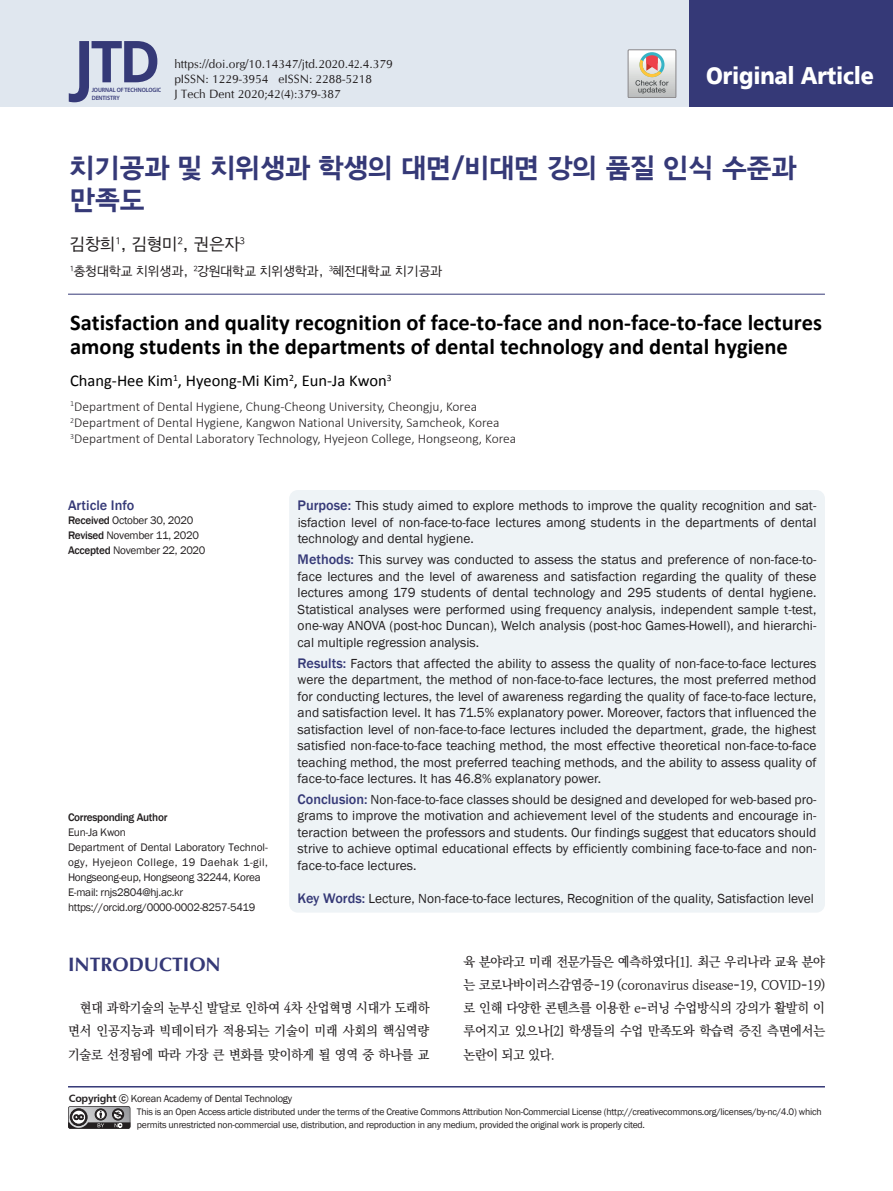
<style>
.page{position:relative;width:893px;height:1191px;background:#fff}
.page>*{position:absolute;margin:0;border:0;box-sizing:border-box;transform-origin:0 0}
.t1{font:700 57.75px "Open Sans";color:#353977}
.t2{font:27px/32.4px "Bareun Dotum 3";color:#353977}
.t3{font:900 24px "Frutiger 75";letter-spacing:-.01em;color:#fff;scale:.9 1}
.t4{font:700 22.5px/24px "Calibri";color:#000}
.t5{font:700 19.5px "Optima LT Std";color:#353977}
.t6{font:16.5px "Calibri";color:#000}
.t7{font:16.5px "Bareun Dotum 1";color:#231f20}
.t8{font:500 14.25px "Franklin Gothic";color:#353977}
.t9{font:13.5px/16.5px "Franklin Gothic";color:#231f20;text-align:justify}
.t10{font:300 13.5px/16.2px "Calibri";color:#231f20}
.t11{font:500 13.2px/23.2px "Ko Pub Batang";letter-spacing:-.02em;color:#231f20;text-align:justify;scale:.95 1}
.t12{font:12.75px "Bareun Dotum 1";color:#231f20}
.t13{font:12px/15px "CG Omega";color:#231f20}
.t14{font:11.25px/15px "Franklin Gothic";letter-spacing:-.025em;color:#231f20}
.t15{font:500 11.25px "Franklin Gothic";letter-spacing:-.025em;color:#231f20}
.t16{font:10.5px "Franklin Gothic";letter-spacing:-.025em;color:#231f20}
.t17{font:9.75px/12.8px "Franklin Gothic";letter-spacing:-.025em;color:#231f20}
.t18{font:600 6.3px/7.6px "Myriad Pro";letter-spacing:-.01em;color:#353977;scale:.94 1}
.s1{font-size:66.3px}
.s2{font-weight:500}
.s3{font-weight:500;font-size:14.25px;color:#353977}
.s4{font-family:"Humanist 777 BT Bold B"}
.s5{font-family:"Nanum Gothic";font-weight:700}
</style>
<div class="page">
<hr style="left:68px;top:1086px;width:757px;height:1px;background:#353977">
<svg style="left:68px;top:1106px;width:62px;height:22px"></svg>
<div style="left:289px;top:490px;width:536px;height:422px;background:#eef3f6;border-radius:9px"></div>
<div style="left:0;top:0;width:731px;height:106px;background:#e0e7ef"></div>
<div style="left:689px;top:0;width:204px;height:106px;background:#353977"></div>
<hr style="left:68px;top:294px;width:757px;height:1px;background:#353977">
<svg style="left:628px;top:50px;width:48px;height:48px"></svg>
<h1 class="t1" style="left:74px;top:21px;width:89px"><span class="s1">J</span>TD</h1>
<p class="t18" style="left:92px;top:86px;width:76px">JOURNAL OFTECHNOLOGIC<br>DENTISTRY</p>
<p class="t13" style="left:174px;top:56px;width:220px">https://doi.org/10.14347/jtd.2020.42.4.379 pISSN: 1229-3954 eISSN: 2288-5218<br>J Tech Dent 2020;42(4):379-387</p>
<h3 class="t3" style="left:706px;top:61px;width:188px">Original Article</h3>
<h2 class="t2" style="left:70px;top:151px;width:728px">치기공과 및 치위생과 학생의 대면/비대면 강의 품질 인식 수준과 만족도</h2>
<p class="t7" style="left:70px;top:235px;width:176px">김창희<sup>1</sup>, 김형미<sup>2</sup>, 권은자<sup>3</sup></p>
<p class="t12" style="left:70px;top:264px;width:374px"><sup>1</sup>충청대학교 치위생과, <sup>2</sup>강원대학교 치위생학과, <sup>3</sup>혜전대학교 치기공과</p>
<h3 class="t4" style="left:70px;top:310px;width:753px">Satisfaction and quality recognition of face-to-face and non-face-to-face lectures among students in the departments of dental technology and dental hygiene</h3>
<p class="t6" style="left:70px;top:370px;width:323px">Chang-Hee Kim<sup>1</sup>, Hyeong-Mi Kim<sup>2</sup>, Eun-Ja Kwon<sup>3</sup></p>
<p class="t10" style="left:70px;top:398px;width:448px"><sup>1</sup>Department of Dental Hygiene, Chung-Cheong University, Cheongju, Korea<br><sup>2</sup>Department of Dental Hygiene, Kangwon National University, Samcheok, Korea<br><sup>3</sup>Department of Dental Laboratory Technology, Hyejeon College, Hongseong, Korea</p>
<p class="t8" style="left:68px;top:497px;width:68px">Article Info</p>
<p class="t14" style="left:68px;top:513px;width:139px"><span class="s2">Received</span> October 30, 2020<br><span class="s2">Revised</span> November 11, 2020<br><span class="s2">Accepted</span> November 22, 2020</p>
<p class="t15" style="left:68px;top:810px;width:101px">Corresponding Author</p>
<p class="t14" style="left:68px;top:824px;width:201px">Eun-Ja Kwon<br>Department of Dental Laboratory Technol&shy;ogy, Hyejeon College, 19 Daehak 1-gil, Hongseong-eup, Hongseong 32244, Korea E-mail: rnjs2804@hj.ac.kr https://orcid.org/0000-0002-8257-5419</p>
<p class="t9" style="left:298px;top:498px;width:520px"><span class="s3">Purpose:</span> This study aimed to explore methods to improve the quality recognition and sat&shy;isfaction level of non-face-to-face lectures among students in the departments of dental technology and dental hygiene.</p>
<p class="t9" style="left:298px;top:552px;width:520px"><span class="s3">Methods:</span> This survey was conducted to assess the status and preference of non-face-to&shy;face lectures and the level of awareness and satisfaction regarding the quality of these lectures among 179 students of dental technology and 295 students of dental hygiene.<br>Statistical analyses were performed using frequency analysis, independent sample t-test, one-way ANOVA (post-hoc Duncan), Welch analysis (post-hoc Games-Howell), and hierarchi&shy;cal multiple regression analysis.</p>
<p class="t9" style="left:298px;top:655px;width:520px"><span class="s3">Results:</span> Factors that affected the ability to assess the quality of non-face-to-face lectures were the department, the method of non-face-to-face lectures, the most preferred method for conducting lectures, the level of awareness regarding the quality of face-to-face lecture, and satisfaction level. It has 71.5% explanatory power. Moreover, factors that influenced the satisfaction level of non-face-to-face lectures included the department, grade, the highest satisfied non-face-to-face teaching method, the most effective theoretical non-face-to-face teaching method, the most preferred teaching methods, and the ability to assess quality of face-to-face lectures. It has 46.8% explanatory power.</p>
<p class="t9" style="left:298px;top:791px;width:520px"><span class="s3">Conclusion:</span> Non-face-to-face classes should be designed and developed for web-based pro&shy;grams to improve the motivation and achievement level of the students and encourage in&shy;teraction between the professors and students. Our findings suggest that educators should strive to achieve optimal educational effects by efficiently combining face-to-face and non&shy;face-to-face lectures.</p>
<p class="t9" style="left:298px;top:891px;width:518px"><span class="s3">Key Words:</span> Lecture, Non-face-to-face lectures, Recognition of the quality, Satisfaction level</p>
<h3 class="t5" style="left:68px;top:953px;width:154px">INTRODUCTION</h3>
<p class="t11" style="left:68px;top:997px;width:382px;text-indent:12px">현대 과학기술의 눈부신 발달로 인하여 4차 산업혁명 시대가 도래하 면서 인공지능과 빅데이터가 적용되는 기술이 미래 사회의 핵심역량 기술로 선정됨에 따라 가장 큰 변화를 맞이하게 될 영역 중 하나를 교</p>
<p class="t11" style="left:463px;top:950px;width:382px">육 분야라고 미래 전문가들은 예측하였다[1]. 최근 우리나라 교육 분야 는 코로나바이러스감염증-19 (coronavirus disease-19, COVID-19) 로 인해 다양한 콘텐츠를 이용한 e-러닝 수업방식의 강의가 활발히 이 루어지고 있으나[2] 학생들의 수업 만족도와 학습력 증진 측면에서는 논란이 되고 있다.</p>
<p class="t16" style="left:69px;top:1092px;width:225px"><span class="s4">Copyright</span> <span class="s5">ⓒ</span> Korean Academy of Dental Technology</p>
<p class="t17" style="left:137px;top:1105px;width:686px">This is an Open Access article distributed under the terms of the Creative Commons Attribution Non-Commercial License (http://creativecommons.org/licenses/by-nc/4.0) which permits unrestricted non-commercial use, distribution, and reproduction in any medium, provided the original work is properly cited.</p>
</div>
